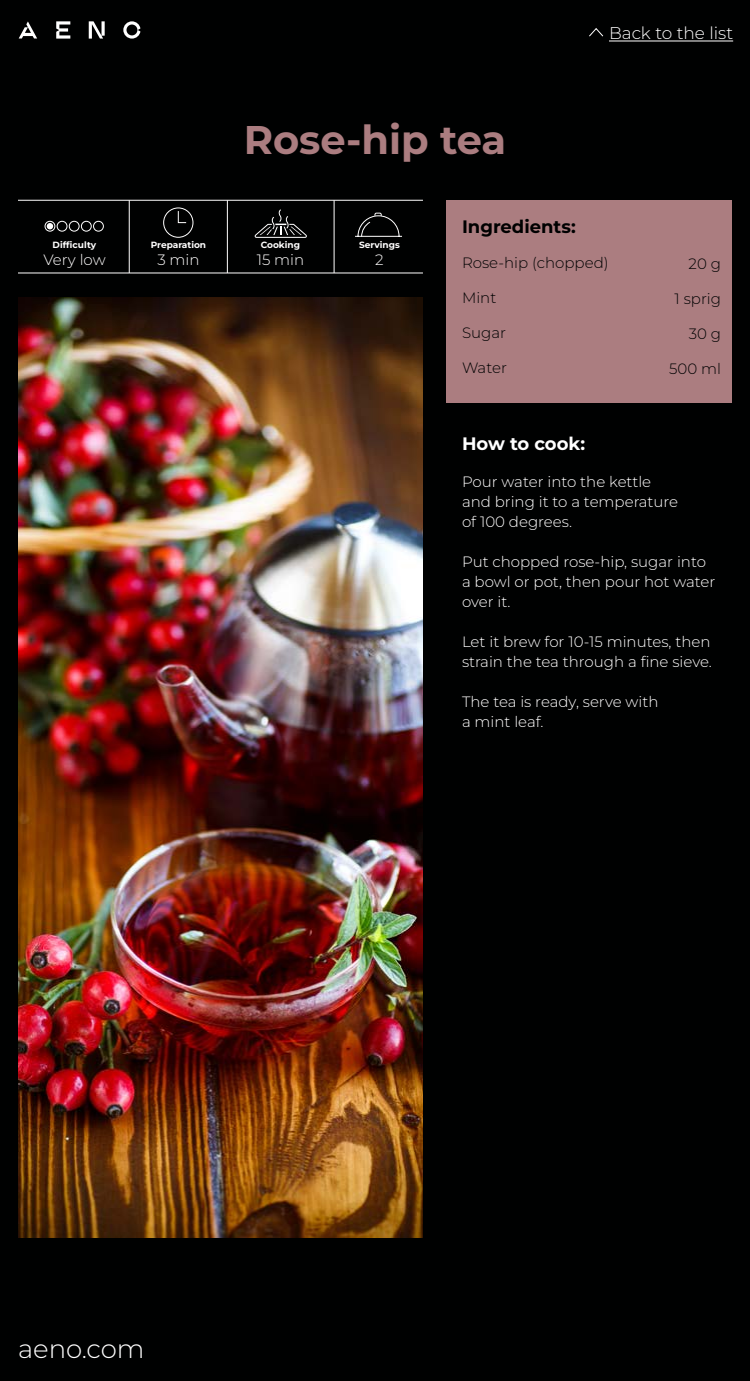
<style>
.page{position:relative;width:750px;height:1381px;background:#000101}
.page>*{position:absolute;margin:0;border:0;box-sizing:border-box;transform-origin:0 0}
.t1{font:700 40px "Montserrat";color:#ab7d80}
.t2{font:300 26px "Montserrat";color:#fff}
.t3{font:700 18px "Montserrat";color:#000101}
.t4{font:700 18px "Montserrat";letter-spacing:-.005em;color:#fff}
.t5{font:300 17px "Montserrat";color:#fff}
.t6{font:300 15px/20px "Montserrat";color:#fff}
.t7{font:300 15px "Montserrat";color:#000101}
.t8{font:700 9px "Montserrat";color:#fff}
</style>
<div class="page">
<svg style="left:89px;top:21px;width:16px;height:18px"></svg>
<svg style="left:123px;top:21px;width:17px;height:18px"></svg>
<svg style="left:19px;top:21px;width:18px;height:18px"></svg>
<svg style="left:56px;top:21px;width:14px;height:18px"></svg>
<svg style="left:589px;top:28px;width:15px;height:9px"></svg>
<hr style="left:609px;top:41px;width:124px;height:1px;background:#fff">
<div style="left:446px;top:200px;width:286px;height:202px;background:#ab7d80"></div>
<img style="left:18px;top:298px;width:405px;height:940px">
<hr style="left:18px;top:200px;width:405px;height:1px;background:#fff">
<hr style="left:18px;top:273px;width:405px;height:1px;background:#fff">
<div style="left:45px;top:221px;width:10px;height:11px;border:1px solid #fff;border-radius:50%"></div>
<svg style="left:47px;top:223px;width:6px;height:6px"></svg>
<div style="left:57px;top:221px;width:11px;height:11px;border:1px solid #fff;border-radius:50%"></div>
<svg style="left:68px;top:220px;width:36px;height:12px"></svg>
<hr style="left:129px;top:200px;width:1px;height:73px;background:#fff">
<hr style="left:227px;top:200px;width:1px;height:73px;background:#fff">
<hr style="left:334px;top:200px;width:1px;height:73px;background:#fff">
<div style="left:163px;top:207px;width:30px;height:31px;border:1px solid #fff;border-radius:50%"></div>
<svg style="left:178px;top:211px;width:9px;height:12px"></svg>
<svg style="left:254px;top:209px;width:53px;height:29px"></svg>
<svg style="left:355px;top:213px;width:47px;height:24px"></svg>
<p class="t8" style="left:53px;top:239px;width:45px">Difficulty</p>
<p class="t6" style="left:43px;top:249px;width:64px">Very low</p>
<p class="t8" style="left:151px;top:239px;width:57px">Preparation</p>
<p class="t6" style="left:157px;top:249px;width:44px">3 min</p>
<h1 class="t1" style="left:244px;top:113px;width:264px">Rose-hip tea</h1>
<p class="t5" style="left:609px;top:22px;width:126px">Back to the list</p>
<p class="t8" style="left:261px;top:239px;width:41px">Cooking</p>
<p class="t6" style="left:257px;top:249px;width:49px">15 min</p>
<p class="t8" style="left:359px;top:239px;width:42px">Servings</p>
<p class="t6" style="left:375px;top:249px;width:10px">2</p>
<p class="t3" style="left:462px;top:215px;width:115px">Ingredients:</p>
<p class="t7" style="left:462px;top:253px;width:148px">Rose-hip (chopped)</p>
<p class="t7" style="left:462px;top:288px;width:36px">Mint</p>
<p class="t7" style="left:462px;top:323px;width:46px">Sugar</p>
<p class="t7" style="left:462px;top:358px;width:46px">Water</p>
<p class="t7" style="left:689px;top:253px;width:34px">20 g</p>
<p class="t7" style="left:675px;top:288px;width:48px">1 sprig</p>
<p class="t7" style="left:689px;top:323px;width:34px">30 g</p>
<p class="t7" style="left:669px;top:358px;width:53px">500 ml</p>
<p class="t4" style="left:462px;top:432px;width:125px">How to cook:</p>
<p class="t6" style="left:462px;top:472px;width:218px">Pour water into the kettle and bring it to a temperature of 100 degrees.</p>
<p class="t6" style="left:462px;top:552px;width:255px">Put chopped rose-hip, sugar into a bowl or pot, then pour hot water over it.</p>
<p class="t6" style="left:462px;top:631px;width:251px">Let it brew for 10-15 minutes, then strain the tea through a fine sieve.</p>
<p class="t6" style="left:462px;top:691px;width:198px">The tea is ready, serve with a mint leaf.</p>
<h2 class="t2" style="left:18px;top:1331px;width:128px">aeno.com</h2>
</div>
